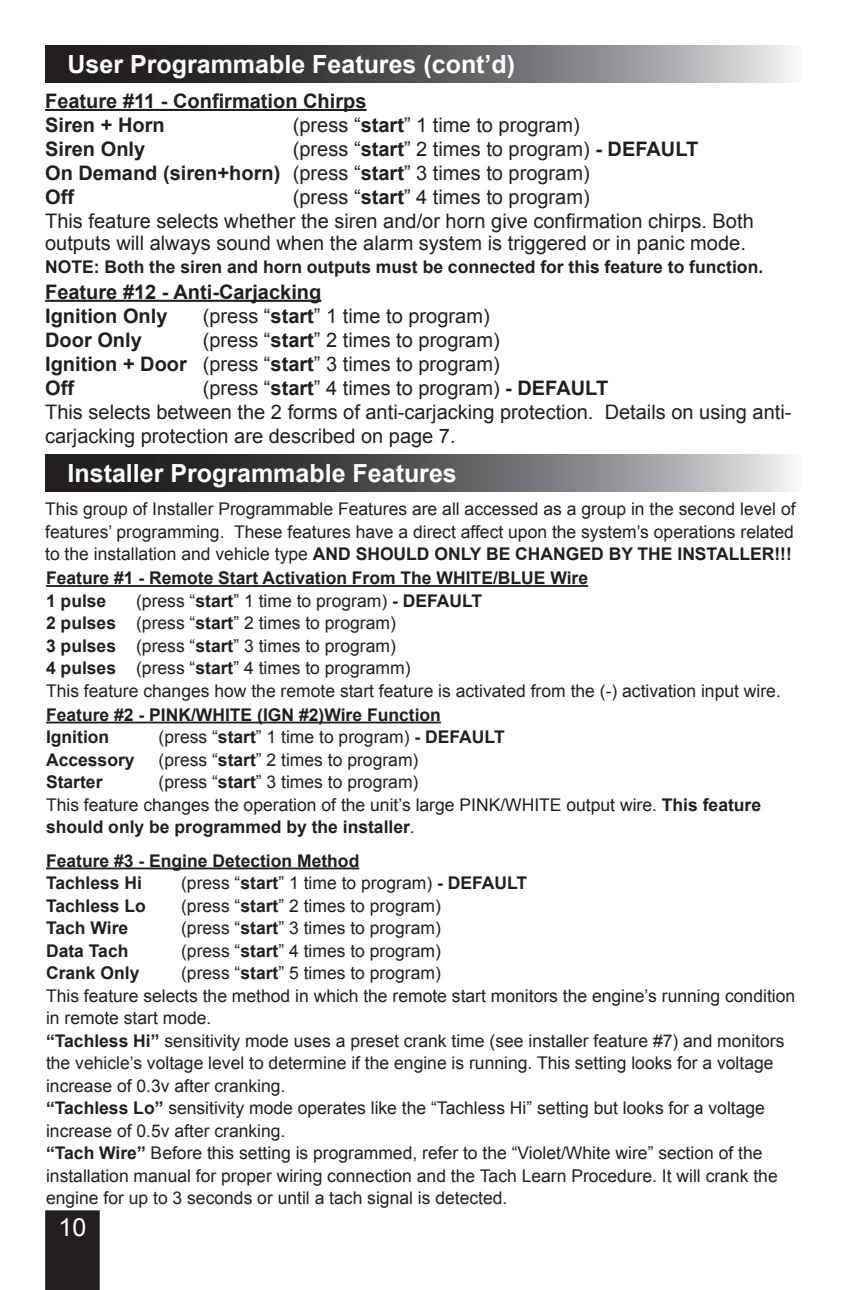
<style>
.page{position:relative;width:851px;height:1290px;background:#fff}
.page>*{position:absolute;margin:0;border:0;box-sizing:border-box;transform-origin:0 0}
.t1{font:700 25px "Arial";color:#fff}
.t2{font:25px "Arial";color:#fff}
.t3{font:20px/24px "Arial";color:#231f20}
.t4{font:700 20px/24px "Arial";color:#231f20}
.t5{font:17.5px/22.5px "Arial";color:#231f20}
.t6{font:700 17.5px/22.5px "Arial";color:#231f20}
.s1{font-weight:700}
</style>
<div class="page">
<svg style="left:45px;top:45px;width:747px;height:37px;background:#636365"></svg>
<hr style="left:46px;top:585px;width:542px;height:2px;background:#231f20">
<hr style="left:46px;top:721px;width:395px;height:2px;background:#231f20">
<hr style="left:46px;top:867px;width:313px;height:2px;background:#231f20">
<hr style="left:45px;top:109px;width:321px;height:2px;background:#231f20">
<hr style="left:45px;top:300px;width:276px;height:2px;background:#231f20">
<svg style="left:45px;top:454px;width:747px;height:37px;background:#636365"></svg>
<div style="left:45px;top:1210px;width:55px;height:80px;background:#231f20"></div>
<h1 class="t1" style="left:68px;top:47px;width:449px">User Programmable Features (cont’d)</h1>
<p class="t4" style="left:45px;top:89px;width:323px">Feature #11 - Confirmation Chirps<br>Siren + Horn</p>
<p class="t3" style="left:293px;top:113px;width:288px">(press “<span class="s1">start</span>” 1 time to program)</p>
<p class="t4" style="left:45px;top:137px;width:102px">Siren Only</p>
<p class="t3" style="left:45px;top:137px;width:654px;text-indent:248px">(press “<span class="s1">start</span>” 2 times to program) <span class="s1">- DEFAULT<br>On Demand (siren+horn)</span> (press “<span class="s1">start</span>” 3 times to program)<br><span class="s1">Off</span></p>
<p class="t3" style="left:45px;top:185px;width:710px;line-height:23.2px;text-indent:248px">(press “<span class="s1">start</span>” 4 times to program)<br>This feature selects whether the siren and/or horn give confirmation chirps. Both outputs will always sound when the alarm system is triggered or in panic mode.</p>
<p class="t6" style="left:45px;top:256px;width:719px">NOTE: Both the siren and horn outputs must be connected for this feature to function.</p>
<p class="t4" style="left:45px;top:280px;width:278px">Feature #12 - Anti-Carjacking<br>Ignition Only</p>
<p class="t3" style="left:203px;top:304px;width:288px">(press “<span class="s1">start</span>” 1 time to program)</p>
<p class="t3" style="left:45px;top:328px;width:456px;text-align:justify;text-indent:158px">(press “<span class="s1">start</span>” 2 times to program)<br><span class="s1">Ignition + Door</span> (press “<span class="s1">start</span>” 3 times to program)<br><span class="s1">Off</span></p>
<p class="t4" style="left:45px;top:328px;width:98px">Door Only</p>
<p class="t3" style="left:45px;top:376px;width:747px;text-indent:158px">(press “<span class="s1">start</span>” 4 times to program) <span class="s1">- DEFAULT<br></span>This selects between the 2 forms of anti-carjacking protection. Details on using anti&shy;carjacking protection are described on page 7.</p>
<h1 class="t1" style="left:68px;top:456px;width:391px">Installer Programmable Features</h1>
<p class="t5" style="left:45px;top:498px;width:751px">This group of Installer Programmable Features are all accessed as a group in the second level of features’ programming. These features have a direct affect upon the system’s operations related to the installation and vehicle type <span class="s1">AND SHOULD ONLY BE CHANGED BY THE INSTALLER!!!<br>Feature #1 - Remote Start Activation From The WHITE/BLUE Wire<br>1 pulse</span></p>
<p class="t5" style="left:46px;top:589px;width:736px;text-indent:90px">(press “<span class="s1">start</span>” 1 time to program) <span class="s1">- DEFAULT<br>2 pulses</span> (press “<span class="s1">start</span>” 2 times to program)<br><span class="s1">3 pulses</span> (press “<span class="s1">start</span>” 3 times to program)<br><span class="s1">4 pulses</span> (press “<span class="s1">start</span>” 4 times to programm)<br>This feature changes how the remote start feature is activated from the (-) activation input wire.</p>
<p class="t6" style="left:46px;top:704px;width:396px">Feature #2 - PINK/WHITE (IGN #2)Wire Function<br>Ignition</p>
<p class="t5" style="left:159px;top:726px;width:347px">(press “<span class="s1">start</span>” 1 time to program) <span class="s1">- DEFAULT</span></p>
<p class="t6" style="left:46px;top:749px;width:90px">Accessory</p>
<p class="t5" style="left:159px;top:748px;width:261px">(press “<span class="s1">start</span>” 2 times to program)</p>
<p class="t6" style="left:46px;top:771px;width:58px">Starter</p>
<p class="t5" style="left:46px;top:771px;width:716px;text-indent:113px">(press “<span class="s1">start</span>” 3 times to program)<br>This feature changes the operation of the unit’s large PINK/WHITE output wire. <span class="s1">This feature should only be programmed by the installer</span>.</p>
<p class="t6" style="left:46px;top:850px;width:315px">Feature #3 - Engine Detection Method<br>Tachless Hi</p>
<p class="t5" style="left:181px;top:872px;width:347px">(press “<span class="s1">start</span>” 1 time to program) <span class="s1">- DEFAULT</span></p>
<p class="t6" style="left:46px;top:895px;width:101px">Tachless Lo</p>
<p class="t5" style="left:181px;top:894px;width:261px">(press “<span class="s1">start</span>” 2 times to program)</p>
<p class="t6" style="left:46px;top:917px;width:84px">Tach Wire</p>
<p class="t5" style="left:181px;top:917px;width:261px">(press “<span class="s1">start</span>” 3 times to program)</p>
<p class="t6" style="left:46px;top:940px;width:84px">Data Tach</p>
<p class="t5" style="left:181px;top:939px;width:261px">(press “<span class="s1">start</span>” 4 times to program)</p>
<p class="t6" style="left:46px;top:962px;width:95px">Crank Only</p>
<p class="t5" style="left:46px;top:962px;width:750px;text-indent:135px">(press “<span class="s1">start</span>” 5 times to program)<br>This feature selects the method in which the remote start monitors the engine’s running condition in remote start mode.<br><span class="s1">“Tachless Hi”</span> sensitivity mode uses a preset crank time (see installer feature #7) and monitors the vehicle’s voltage level to determine if the engine is running. This setting looks for a voltage increase of 0.3v after cranking.<br><span class="s1">“Tachless Lo”</span> sensitivity mode operates like the “Tachless Hi” setting but looks for a voltage increase of 0.5v after cranking.<br><span class="s1">“Tach Wire”</span> Before this setting is programmed, refer to the “Violet/White wire” section of the installation manual for proper wiring connection and the Tach Learn Procedure. It will crank the engine for up to 3 seconds or until a tach signal is detected.</p>
<h1 class="t2" style="left:58px;top:1210px;width:29px">10</h1>
</div>
